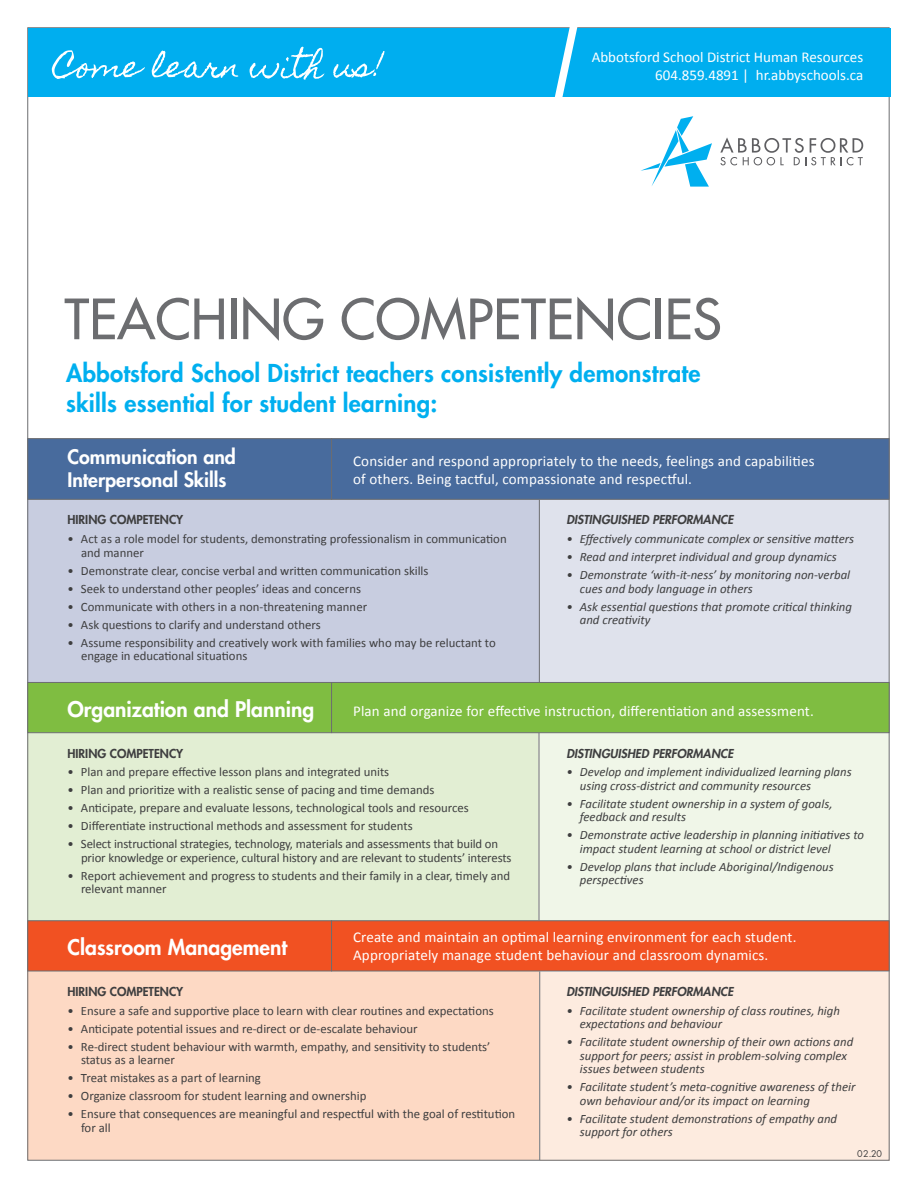
<style>
.page{position:relative;width:918px;height:1188px;background:#fff}
.page>*{position:absolute;margin:0;border:0;box-sizing:border-box;transform-origin:0 0}
.t1{font:500 54px "Futura Std";color:#6c6d70}
.t2{font:800 24px/30px "Futura Std";letter-spacing:.01em;color:#00afef}
.t3{font:800 21px "Futura Std";color:#fff}
.t4{font:800 19.5px "Futura Std";color:#fff}
.t5{font:15px/18px "Calibri";letter-spacing:.01em;color:#fff}
.t6{font:12.75px/13.5px "Calibri";color:#3e3e3f}
.t7{font:italic 12.75px/13.5px "Calibri";color:#3e3e3f}
.t8{font:italic 800 12px "Futura Std";color:#3e3e3f}
.t9{font:800 12px "Futura Std";color:#3e3e3f}
.t10{font:9px "Futura Std";color:#3e3e3f}
</style>
<div class="page">
<div style="left:539px;top:500px;width:350px;height:182px;background:#dfe2ec"></div>
<div style="left:27px;top:500px;width:512px;height:182px;background:#c8cde0"></div>
<div style="left:27px;top:733px;width:512px;height:187px;background:#e2eed3"></div>
<div style="left:27px;top:971px;width:512px;height:189px;background:#fdd9c4"></div>
<div style="left:539px;top:733px;width:350px;height:187px;background:#f0f6e8"></div>
<div style="left:540px;top:972px;width:349px;height:189px;background:#fdebdf"></div>
<hr style="left:539px;top:733px;width:1px;height:187px;background:#6c6d70">
<hr style="left:539px;top:971px;width:1px;height:189px;background:#6c6d70">
<hr style="left:539px;top:500px;width:1px;height:182px;background:#6c6d70">
<div style="left:27px;top:438px;width:863px;height:62px;background:#486b9d;border:1px solid #6c6d70"></div>
<div style="left:27px;top:682px;width:863px;height:51px;background:#7fbd41;border:1px solid #6c6d70"></div>
<div style="left:27px;top:920px;width:863px;height:51px;background:#f15122;border:1px solid #6c6d70"></div>
<hr style="left:331px;top:438px;width:1px;height:62px;background:#6c6d70">
<hr style="left:331px;top:682px;width:1px;height:51px;background:#6c6d70">
<hr style="left:331px;top:920px;width:1px;height:51px;background:#6c6d70">
<div style="left:28px;top:28px;width:862px;height:68px;background:#00aeef"></div>
<svg style="left:553px;top:27px;width:27px;height:70px"></svg>
<svg style="left:720px;top:137px;width:143px;height:28px"></svg>
<svg style="left:641px;top:116px;width:71px;height:71px"></svg>
<svg style="left:52px;top:50px;width:93px;height:29px"></svg>
<svg style="left:152px;top:50px;width:86px;height:28px"></svg>
<svg style="left:250px;top:47px;width:75px;height:33px"></svg>
<svg style="left:333px;top:51px;width:51px;height:27px"></svg>
<p class="t5" style="left:592px;top:48px;width:273px">Abbotsford School District Human Resources</p>
<p class="t5" style="left:655px;top:66px;width:210px">604.859.4891 | hr.abbyschools.ca</p>
<p class="t1" style="left:64px;top:286px;width:659px">TEACHING COMPETENCIES</p>
<p class="t2" style="left:66px;top:358px;width:636px">Abbotsford School District teachers consistently demonstrate skills essential for student learning:</p>
<p class="t4" style="left:68px;top:445px;width:170px">Communication and</p>
<p class="t4" style="left:68px;top:467px;width:160px">Interpersonal Skills</p>
<p class="t9" style="left:68px;top:512px;width:117px">HIRING COMPETENCY</p>
<p class="t5" style="left:353px;top:452px;width:463px">Consider and respond appropriately to the needs, feelings and capabilities of others. Being tactful, compassionate and respectful.</p>
<p class="t8" style="left:566px;top:512px;width:168px">DISTINGUISHED PERFORMANCE</p>
<p class="t6" style="left:81px;top:532px;width:427px;text-indent:-14px">• Act as a role model for students, demonstrating professionalism in communication and manner</p>
<p class="t6" style="left:68px;top:564px;width:363px">• Demonstrate clear, concise verbal and written communication skills</p>
<p class="t6" style="left:68px;top:582px;width:295px">• Seek to understand other peoples’ ideas and concerns</p>
<p class="t6" style="left:68px;top:600px;width:301px">• Communicate with others in a non-threatening manner</p>
<p class="t6" style="left:68px;top:618px;width:255px">• Ask questions to clarify and understand others</p>
<p class="t6" style="left:81px;top:636px;width:416px;text-indent:-14px">• Assume responsibility and creatively work with families who may be reluctant to engage in educational situations</p>
<p class="t7" style="left:566px;top:532px;width:289px">• Effectively communicate complex or sensitive matters</p>
<p class="t7" style="left:566px;top:550px;width:272px">• Read and interpret individual and group dynamics</p>
<p class="t7" style="left:580px;top:568px;width:272px;text-indent:-14px">• Demonstrate ‘with-it-ness’ by monitoring non-verbal cues and body language in others</p>
<p class="t7" style="left:580px;top:599px;width:274px;text-indent:-14px">• Ask essential questions that promote critical thinking and creativity</p>
<p class="t3" style="left:68px;top:696px;width:248px">Organization and Planning</p>
<p class="t9" style="left:68px;top:746px;width:117px">HIRING COMPETENCY</p>
<p class="t5" style="left:353px;top:702px;width:462px">Plan and organize for effective instruction, differentiation and assessment.</p>
<p class="t8" style="left:566px;top:746px;width:168px">DISTINGUISHED PERFORMANCE</p>
<p class="t6" style="left:68px;top:765px;width:323px">• Plan and prepare effective lesson plans and integrated units</p>
<p class="t6" style="left:68px;top:783px;width:369px">• Plan and prioritize with a realistic sense of pacing and time demands</p>
<p class="t6" style="left:68px;top:801px;width:403px">• Anticipate, prepare and evaluate lessons, technological tools and resources</p>
<p class="t6" style="left:68px;top:819px;width:347px">• Differentiate instructional methods and assessment for students</p>
<p class="t6" style="left:81px;top:837px;width:432px;text-indent:-14px">• Select instructional strategies, technology, materials and assessments that build on prior knowledge or experience, cultural history and are relevant to students’ interests</p>
<p class="t6" style="left:81px;top:869px;width:431px;text-indent:-14px">• Report achievement and progress to students and their family in a clear, timely and relevant manner</p>
<p class="t7" style="left:580px;top:765px;width:273px;text-indent:-14px">• Develop and implement individualized learning plans using cross-district and community resources</p>
<p class="t7" style="left:580px;top:796px;width:254px;text-indent:-14px">• Facilitate student ownership in a system of goals, feedback and results</p>
<p class="t7" style="left:580px;top:828px;width:286px;text-indent:-14px">• Demonstrate active leadership in planning initiatives to impact student learning at school or district level</p>
<p class="t7" style="left:580px;top:859px;width:255px;text-indent:-14px">• Develop plans that include Aboriginal/Indigenous perspectives</p>
<p class="t3" style="left:68px;top:934px;width:221px">Classroom Management</p>
<p class="t9" style="left:68px;top:984px;width:117px">HIRING COMPETENCY</p>
<p class="t5" style="left:353px;top:928px;width:445px">Create and maintain an optimal learning environment for each student.<br>Appropriately manage student behaviour and classroom dynamics.</p>
<p class="t8" style="left:566px;top:984px;width:168px">DISTINGUISHED PERFORMANCE</p>
<p class="t6" style="left:68px;top:1004px;width:428px">• Ensure a safe and supportive place to learn with clear routines and expectations</p>
<p class="t6" style="left:68px;top:1022px;width:352px">• Anticipate potential issues and re-direct or de-escalate behaviour</p>
<p class="t6" style="left:81px;top:1040px;width:411px;text-indent:-14px">• Re-direct student behaviour with warmth, empathy, and sensitivity to students’ status as a learner</p>
<p class="t6" style="left:68px;top:1071px;width:195px">• Treat mistakes as a part of learning</p>
<p class="t6" style="left:68px;top:1089px;width:300px">• Organize classroom for student learning and ownership</p>
<p class="t6" style="left:81px;top:1107px;width:436px;text-indent:-14px">• Ensure that consequences are meaningful and respectful with the goal of restitution for all</p>
<p class="t7" style="left:580px;top:1003px;width:262px;text-indent:-14px">• Facilitate student ownership of class routines, high expectations and behaviour</p>
<p class="t7" style="left:580px;top:1035px;width:275px;text-indent:-14px">• Facilitate student ownership of their own actions and support for peers; assist in problem-solving complex issues between students</p>
<p class="t7" style="left:580px;top:1080px;width:277px;text-indent:-14px">• Facilitate student’s meta-cognitive awareness of their own behaviour and/or its impact on learning</p>
<p class="t7" style="left:580px;top:1111px;width:259px;text-indent:-14px">• Facilitate student demonstrations of empathy and support for others</p>
<p class="t10" style="left:857px;top:1148px;width:26px">02.20</p>
</div>
